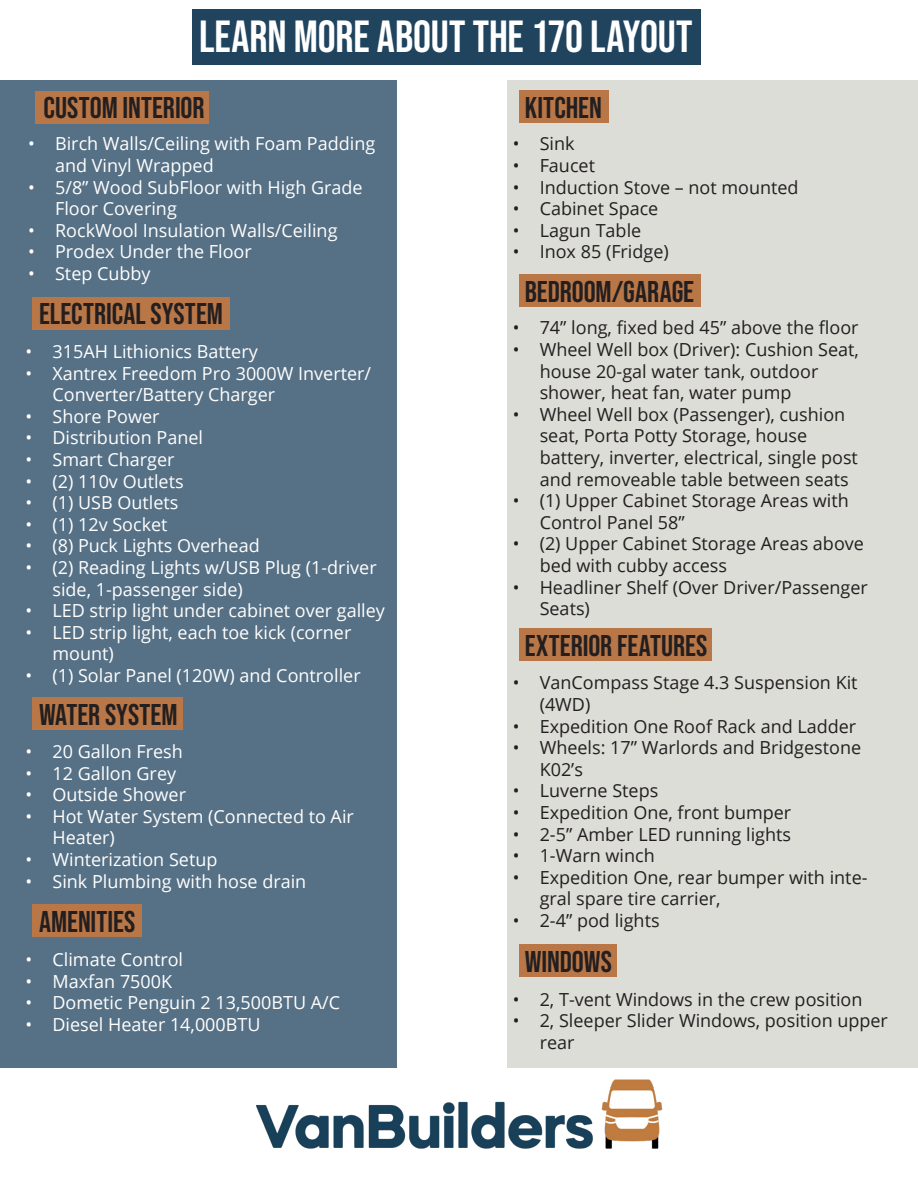
<style>
.page{position:relative;width:918px;height:1188px;background:#fff}
.page>*{position:absolute;margin:0;border:0;box-sizing:border-box;transform-origin:0 0}
._15_Content_gray_Beb{font:45px "Bebas Neue";letter-spacing:-.005em;color:#fff}
._15_Content_gray_Beb-2{font:30px "Bebas Neue";color:#231f20}
.t1{font:18px/21.6px "Open Sans";color:#231f20}
.t2{font:18px/21.6px "Open Sans";color:#fff}
</style>
<div class="page">
<div style="left:192px;top:9px;width:509px;height:56px;background:#20435e"></div>
<div style="left:0;top:80px;width:396px;height:987px;background:#567085"></div>
<div style="left:507px;top:80px;width:411px;height:987px;background:#dcddd6"></div>
<div style="left:33px;top:905px;width:109px;height:32px;background:#b97747"></div>
<div style="left:519px;top:91px;width:90px;height:32px;background:#b97747"></div>
<div style="left:519px;top:628px;width:192px;height:33px;background:#b97747"></div>
<div style="left:33px;top:697px;width:150px;height:33px;background:#b97747"></div>
<div style="left:519px;top:275px;width:181px;height:32px;background:#b97747"></div>
<div style="left:33px;top:297px;width:197px;height:32px;background:#b97747"></div>
<div style="left:35px;top:91px;width:174px;height:32px;background:#b97747"></div>
<div style="left:519px;top:944px;width:97px;height:33px;background:#b97747"></div>
<img style="left:256px;top:1079px;width:407px;height:70px">
<p class="_15_Content_gray_Beb" style="left:199px;top:11px;width:495px">LEARN MORE ABOUT THE 170 LAYOUT</p>
<p class="_15_Content_gray_Beb-2" style="left:44px;top:91px;width:162px">CUSTOM INTERIOR</p>
<p class="t2" style="left:55px;top:133px;width:322px;text-indent:-27px">• Birch Walls/Ceiling with Foam Padding and Vinyl Wrapped</p>
<p class="t2" style="left:55px;top:176px;width:309px;text-indent:-27px">• 5/8” Wood SubFloor with High Grade<br>Floor Covering</p>
<p class="t2" style="left:28px;top:219px;width:311px">• RockWool Insulation Walls/Ceiling</p>
<p class="t2" style="left:28px;top:241px;width:225px">• Prodex Under the Floor</p>
<p class="t2" style="left:28px;top:262px;width:124px">• Step Cubby</p>
<p class="_15_Content_gray_Beb-2" style="left:39px;top:297px;width:185px">ELECTRICAL SYSTEM</p>
<p class="t2" style="left:25px;top:340px;width:234px">• 315AH Lithionics Battery</p>
<p class="t2" style="left:52px;top:362px;width:320px;text-indent:-27px">• Xantrex Freedom Pro 3000W Inverter/<br>Converter/Battery Charger</p>
<p class="t2" style="left:25px;top:405px;width:136px">• Shore Power</p>
<p class="t2" style="left:25px;top:427px;width:179px">• Distribution Panel</p>
<p class="t2" style="left:25px;top:448px;width:151px">• Smart Charger</p>
<p class="t2" style="left:25px;top:470px;width:160px">• (2) 110v Outlets</p>
<p class="t2" style="left:25px;top:491px;width:154px">• (1) USB Outlets</p>
<p class="t2" style="left:25px;top:513px;width:144px">• (1) 12v Socket</p>
<p class="t2" style="left:25px;top:535px;width:236px">• (8) Puck Lights Overhead</p>
<p class="t2" style="left:52px;top:556px;width:326px;text-indent:-27px">• (2) Reading Lights w/USB Plug (1-driver side, 1-passenger side)</p>
<p class="t2" style="left:25px;top:599px;width:361px">• LED strip light under cabinet over galley</p>
<p class="t2" style="left:52px;top:621px;width:300px;text-indent:-27px">• LED strip light, each toe kick (corner mount)</p>
<p class="t2" style="left:25px;top:664px;width:337px">• (1) Solar Panel (120W) and Controller</p>
<p class="_15_Content_gray_Beb-2" style="left:39px;top:698px;width:140px">WATER SYSTEM</p>
<p class="t2" style="left:25px;top:740px;width:159px">• 20 Gallon Fresh</p>
<p class="t2" style="left:25px;top:762px;width:152px">• 12 Gallon Grey</p>
<p class="t2" style="left:25px;top:783px;width:162px">• Outside Shower</p>
<p class="t2" style="left:52px;top:805px;width:303px;text-indent:-27px">• Hot Water System (Connected to Air<br>Heater)</p>
<p class="t2" style="left:25px;top:848px;width:193px">• Winterization Setup</p>
<p class="t2" style="left:25px;top:870px;width:282px">• Sink Plumbing with hose drain</p>
<p class="_15_Content_gray_Beb-2" style="left:39px;top:905px;width:98px">AMENITIES</p>
<p class="t2" style="left:25px;top:948px;width:159px">• Climate Control</p>
<p class="t2" style="left:25px;top:970px;width:148px">• Maxfan 7500K</p>
<p class="t2" style="left:25px;top:992px;width:316px">• Dometic Penguin 2 13,500BTU A/C</p>
<p class="t2" style="left:25px;top:1013px;width:237px">• Diesel Heater 14,000BTU</p>
<p class="_15_Content_gray_Beb-2" style="left:525px;top:91px;width:79px">KITCHEN</p>
<p class="t1" style="left:513px;top:133px;width:63px">• Sink</p>
<p class="t1" style="left:513px;top:154px;width:84px">• Faucet</p>
<p class="t1" style="left:513px;top:176px;width:287px">• Induction Stove – not mounted</p>
<p class="t1" style="left:513px;top:197px;width:147px">• Cabinet Space</p>
<p class="t1" style="left:513px;top:219px;width:130px">• Lagun Table</p>
<p class="t1" style="left:513px;top:241px;width:158px">• Inox 85 (Fridge)</p>
<p class="_15_Content_gray_Beb-2" style="left:525px;top:275px;width:171px">BEDROOM/GARAGE</p>
<p class="t1" style="left:513px;top:317px;width:347px">• 74” long, fixed bed 45” above the floor</p>
<p class="t1" style="left:540px;top:338px;width:321px;text-indent:-27px">• Wheel Well box (Driver): Cushion Seat, house 20-gal water tank, outdoor shower, heat fan, water pump</p>
<p class="t1" style="left:540px;top:403px;width:320px;text-indent:-27px">• Wheel Well box (Passenger), cushion seat, Porta Potty Storage, house battery, inverter, electrical, single post and removeable table between seats</p>
<p class="t1" style="left:540px;top:489px;width:311px;text-indent:-27px">• (1) Upper Cabinet Storage Areas with<br>Control Panel 58”</p>
<p class="t1" style="left:540px;top:533px;width:326px;text-indent:-27px">• (2) Upper Cabinet Storage Areas above bed with cubby access</p>
<p class="t1" style="left:540px;top:576px;width:330px;text-indent:-27px">• Headliner Shelf (Over Driver/Passenger<br>Seats)</p>
<p class="_15_Content_gray_Beb-2" style="left:525px;top:629px;width:184px">EXTERIOR FEATURES</p>
<p class="t1" style="left:540px;top:672px;width:319px;text-indent:-27px">• VanCompass Stage 4.3 Suspension Kit (4WD)</p>
<p class="t1" style="left:513px;top:715px;width:345px">• Expedition One Roof Rack and Ladder</p>
<p class="t1" style="left:540px;top:736px;width:323px;text-indent:-27px">• Wheels: 17” Warlords and Bridgestone<br>K02’s</p>
<p class="t1" style="left:513px;top:780px;width:147px">• Luverne Steps</p>
<p class="t1" style="left:513px;top:801px;width:280px">• Expedition One, front bumper</p>
<p class="t1" style="left:513px;top:823px;width:280px">• 2-5” Amber LED running lights</p>
<p class="t1" style="left:513px;top:844px;width:144px">• 1-Warn winch</p>
<p class="t1" style="left:540px;top:866px;width:329px;text-indent:-27px">• Expedition One, rear bumper with inte&shy;gral spare tire carrier,</p>
<p class="t1" style="left:513px;top:909px;width:148px">• 2-4” pod lights</p>
<p class="_15_Content_gray_Beb-2" style="left:525px;top:944px;width:89px">WINDOWS</p>
<p class="t1" style="left:513px;top:988px;width:351px">• 2, T-vent Windows in the crew position</p>
<p class="t1" style="left:540px;top:1010px;width:350px;text-indent:-27px">• 2, Sleeper Slider Windows, position upper rear</p>
</div>
